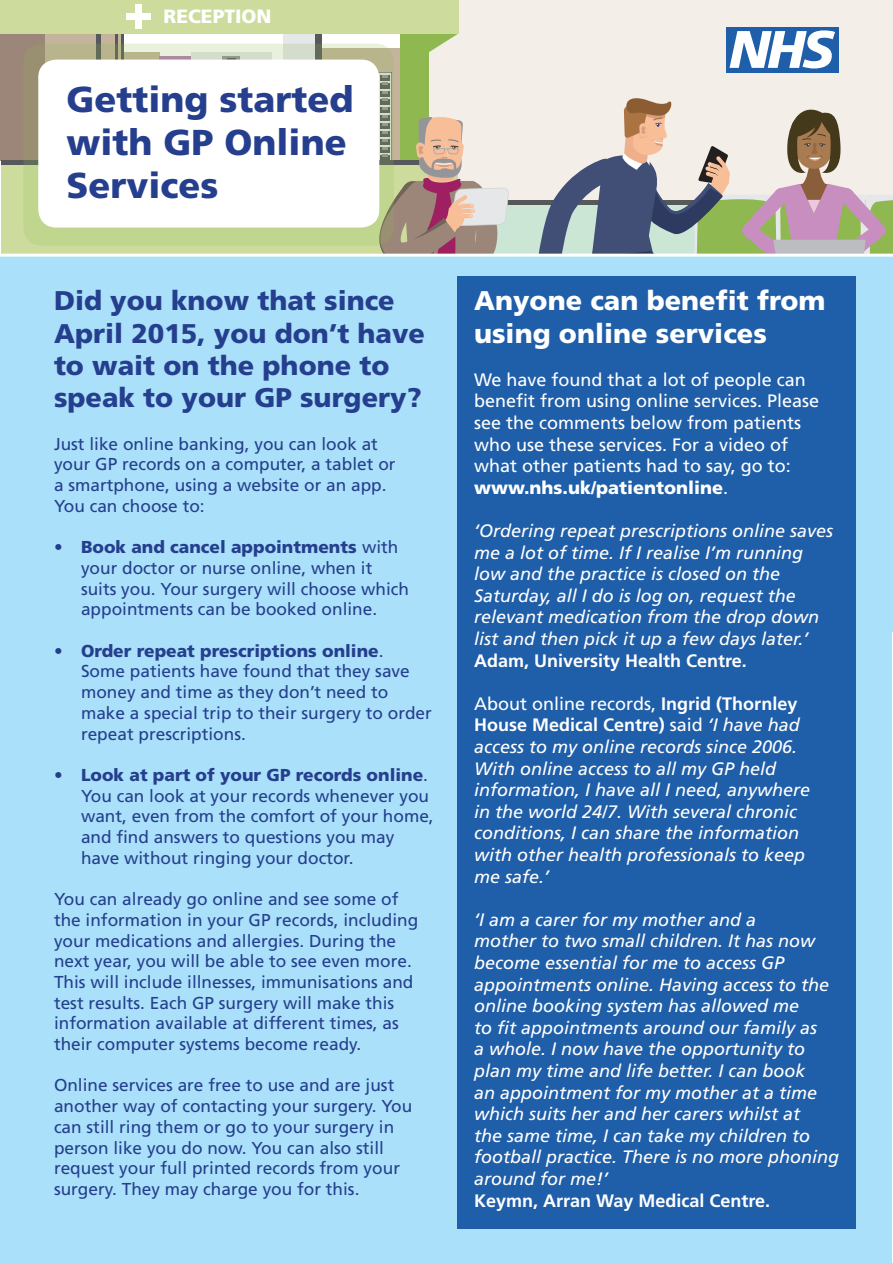
<style>
.page{position:relative;width:893px;height:1263px;background:#fff}
.page>*{position:absolute;margin:0;border:0;box-sizing:border-box;transform-origin:0 0}
.Paragraph_Style_1{font:900 36px/43.2px "Frutiger";color:#253f8e}
.Paragraph_Style_2{font:900 27px/32.4px "Frutiger";color:#253f8e}
.Paragraph_Style_4{font:900 27px/32.4px "Frutiger";color:#fff}
.t1{font:900 19.2px "Frutiger";color:#fff}
.Paragraph_Style_5{font:italic 18px/21.6px "Frutiger";color:#fff}
.Paragraph_Style_5-2{font:18px/21.6px "Frutiger";color:#fff}
.Paragraph_Style_5-3{font:700 18px "Frutiger";color:#fff}
.Paragraph_Style_3{font:17.25px/20.7px "Frutiger";color:#253f8e}
.s1{font-weight:900}
.s2{font-style:normal}
.s3{font-weight:700;font-style:normal}
</style>
<div class="page">
<div style="left:415px;top:0;width:478px;height:227px;background:#f4eee8"></div>
<div style="left:0;top:23px;width:45px;height:137px;background:#9b8679"></div>
<div style="left:45px;top:34px;width:79px;height:126px;background:#c3b49b"></div>
<hr style="left:97px;top:34px;width:4px;height:126px;background:#57585a">
<hr style="left:115px;top:34px;width:3px;height:126px;background:#57585a">
<hr style="left:122px;top:34px;width:2px;height:126px;background:#57585a">
<div style="left:0;top:0;width:458px;height:34px;background:#cddc9c"></div>
<div style="left:135px;top:4px;width:7px;height:24px;background:#fff"></div>
<div style="left:126px;top:13px;width:25px;height:6px;background:#fff"></div>
<div style="left:1px;top:164px;width:457px;height:127px;background:#cddc9c"></div>
<div style="left:1px;top:160px;width:457px;height:5px;background:#57585a"></div>
<div style="left:1px;top:256px;width:891px;height:1006px;background:#aae0f9"></div>
<div style="left:0;top:256px;width:893px;height:375px;background:#aae0f9"></div>
<div style="left:457px;top:276px;width:399px;height:953px;background:#1f5ea8"></div>
<hr style="left:0;top:254px;width:893px;height:3px;background:#fff">
<svg style="left:23px;top:44px;width:371px;height:202px;fill:#c0d58d"></svg>
<div style="left:38px;top:60px;width:341px;height:168px;background:#fff;border-radius:18px"></div>
<div style="left:726px;top:27px;width:113px;height:45px;background:#1f5ea8"></div>
<svg style="left:278px;top:30px;width:615px;height:227px"></svg>
<p class="t1" style="left:164px;top:5px;width:109px">RECEPTION</p>
<h1 class="Paragraph_Style_1" style="left:67px;top:77px;width:289px">Getting started with GP Online<br>Services</h1>
<h2 class="Paragraph_Style_2" style="left:54px;top:284px;width:373px">Did you know that since<br>April 2015, you don’t have to wait on the phone to speak to your GP surgery?</h2>
<h3 class="Paragraph_Style_3" style="left:54px;top:433px;width:326px">Just like online banking, you can look at</h3>
<h3 class="Paragraph_Style_3" style="left:54px;top:454px;width:343px">your GP records on a computer, a tablet or</h3>
<h3 class="Paragraph_Style_3" style="left:54px;top:475px;width:334px">a smartphone, using a website or an app.</h3>
<h3 class="Paragraph_Style_3" style="left:54px;top:495px;width:152px">You can choose to:</h3>
<p class="Paragraph_Style_3" style="left:81px;top:537px;width:330px;text-indent:-27px"><span class="s1">• Book and cancel appointments</span> with your doctor or nurse online, when it suits you. Your surgery will choose which appointments can be booked online.</p>
<p class="Paragraph_Style_3" style="left:81px;top:640px;width:352px;text-indent:-27px"><span class="s1">• Order repeat prescriptions online</span>.<br>Some patients have found that they save money and time as they don’t need to make a special trip to their surgery to order repeat prescriptions.</p>
<p class="Paragraph_Style_3" style="left:81px;top:764px;width:354px;text-indent:-27px"><span class="s1">• Look at part of your GP records online</span>.<br>You can look at your records whenever you want, even from the comfort of your home, and find answers to questions you may have without ringing your doctor.</p>
<h3 class="Paragraph_Style_3" style="left:54px;top:889px;width:366px">You can already go online and see some of the information in your GP records, including your medications and allergies. During the next year, you will be able to see even more.<br>This will include illnesses, immunisations and test results. Each GP surgery will make this information available at different times, as their computer systems become ready.</h3>
<h3 class="Paragraph_Style_3" style="left:54px;top:1075px;width:360px">Online services are free to use and are just another way of contacting your surgery. You can still ring them or go to your surgery in person like you do now. You can also still request your full printed records from your surgery. They may charge you for this.</h3>
<h4 class="Paragraph_Style_4" style="left:474px;top:284px;width:353px">Anyone can benefit from using online services</h4>
<h5 class="Paragraph_Style_5-2" style="left:474px;top:369px;width:347px">We have found that a lot of people can benefit from using online services. Please see the comments below from patients who use these services. For a video of what other patients had to say, go to: <span class="s1">www.nhs.uk/patientonline</span>.</h5>
<h5 class="Paragraph_Style_5" style="left:474px;top:520px;width:361px">‘Ordering repeat prescriptions online saves me a lot of time. If I realise I’m running low and the practice is closed on the Saturday, all I do is log on, request the relevant medication from the drop down list and then pick it up a few days later.’</h5>
<h5 class="Paragraph_Style_5-3" style="left:474px;top:650px;width:274px">Adam, University Health Centre.</h5>
<h5 class="Paragraph_Style_5" style="left:474px;top:693px;width:338px"><span class="s2">About online records,</span> <span class="s3">Ingrid (Thornley House Medical Centre)</span> <span class="s2">said</span> ‘I have had access to my online records since 2006.<br>With online access to all my GP held information, I have all I need, anywhere in the world 24/7. With several chronic conditions, I can share the information with other health professionals to keep me safe.’</h5>
<h5 class="Paragraph_Style_5" style="left:474px;top:909px;width:366px">‘I am a carer for my mother and a<br>mother to two small children. It has now become essential for me to access GP appointments online. Having access to the online booking system has allowed me<br>to fit appointments around our family as<br>a whole. I now have the opportunity to plan my time and life better. I can book<br>an appointment for my mother at a time which suits her and her carers whilst at<br>the same time, I can take my children to football practice. There is no more phoning around for me!’<br><span class="s3">Keymn, Arran Way Medical Centre.</span></h5>
</div>
